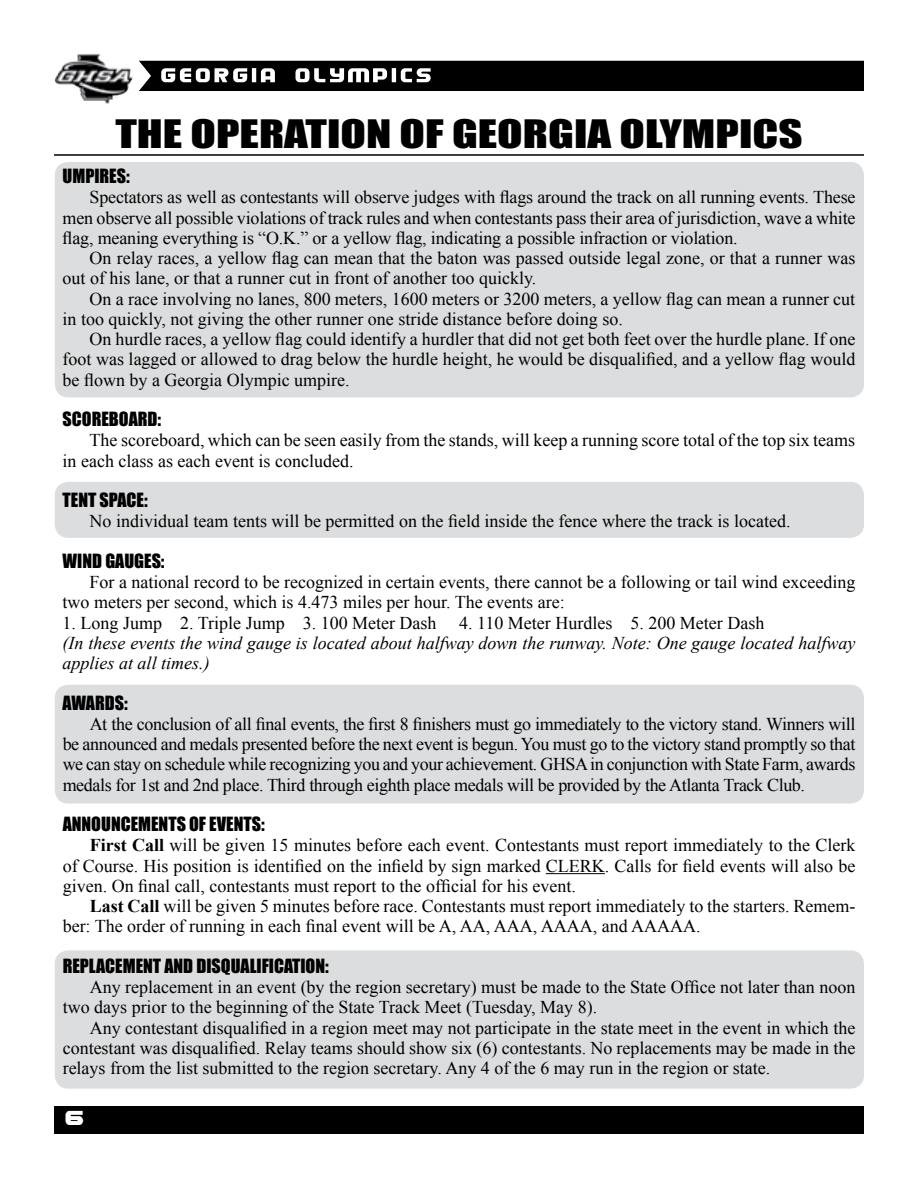
<style>
.page{position:relative;width:918px;height:1188px;background:#fff}
.page>*{position:absolute;margin:0;border:0;box-sizing:border-box;transform-origin:0 0}
.t1{font:36px "Impact";color:#000;scale:1.3 1}
.t2{font:21px "Gemina";color:#fff}
.t3{font:18px/20.2px "Times New Roman";color:#000}
.t4{font:italic 18px/20.2px "Times New Roman";color:#000}
.t5{font:18px "Impact";color:#000}
.s1{font-weight:700}
</style>
<div class="page">
<div style="left:54px;top:1107px;width:810px;height:27px;background:#000"></div>
<img style="left:54px;top:54px;width:80px;height:50px">
<svg style="left:139px;top:61px;width:725px;height:30px;background:#191919"></svg>
<div style="left:55px;top:162px;width:809px;height:235px;background:#dcddde;border-radius:14px"></div>
<div style="left:55px;top:482px;width:809px;height:56px;background:#dcddde;border-radius:13px"></div>
<div style="left:55px;top:685px;width:809px;height:119px;background:#dcddde;border-radius:14px"></div>
<div style="left:55px;top:950px;width:809px;height:139px;background:#dcddde;border-radius:14px"></div>
<hr style="left:546px;top:873px;width:59px;height:1px;background:#000">
<hr style="left:54px;top:154px;width:810px;height:2px;background:#000">
<h1 class="t1" style="left:115px;top:106px;width:530px">THE OPERATION OF GEORGIA OLYMPICS</h1>
<p class="t5" style="left:63px;top:162px;width:69px">UMPIRES:</p>
<p class="t3" style="left:63px;top:187px;width:794px;text-align:justify;text-indent:27px">Spectators as well as contestants will observe judges with flags around the track on all running events. These men observe all possible violations of track rules and when contestants pass their area of jurisdiction, wave a white flag, meaning everything is “O.K.” or a yellow flag, indicating a possible infraction or violation.</p>
<p class="t3" style="left:63px;top:248px;width:794px;text-indent:27px">On relay races, a yellow flag can mean that the baton was passed outside legal zone, or that a runner was out of his lane, or that a runner cut in front of another too quickly.</p>
<p class="t3" style="left:63px;top:288px;width:794px;text-indent:27px">On a race involving no lanes, 800 meters, 1600 meters or 3200 meters, a yellow flag can mean a runner cut in too quickly, not giving the other runner one stride distance before doing so.</p>
<p class="t3" style="left:63px;top:329px;width:794px;text-align:justify;text-indent:27px">On hurdle races, a yellow flag could identify a hurdler that did not get both feet over the hurdle plane. If one foot was lagged or allowed to drag below the hurdle height, he would be disqualified, and a yellow flag would be flown by a Georgia Olympic umpire.</p>
<p class="t5" style="left:63px;top:405px;width:100px">SCOREBOARD:</p>
<p class="t3" style="left:63px;top:430px;width:794px;text-indent:27px">The scoreboard, which can be seen easily from the stands, will keep a running score total of the top six teams in each class as each event is concluded.</p>
<p class="t5" style="left:63px;top:486px;width:87px">TENT SPACE:</p>
<p class="t3" style="left:90px;top:511px;width:702px">No individual team tents will be permitted on the field inside the fence where the track is located.</p>
<p class="t5" style="left:63px;top:547px;width:103px">WIND GAUGES:</p>
<p class="t3" style="left:63px;top:572px;width:794px;text-indent:27px">For a national record to be recognized in certain events, there cannot be a following or tail wind exceeding two meters per second, which is 4.473 miles per hour. The events are:</p>
<p class="t3" style="left:63px;top:612px;width:376px">1. Long Jump 2. Triple Jump 3. 100 Meter Dash</p>
<p class="t3" style="left:459px;top:612px;width:307px">4. 110 Meter Hurdles 5. 200 Meter Dash</p>
<p class="t4" style="left:63px;top:632px;width:794px">(In these events the wind gauge is located about halfway down the runway. Note: One gauge located halfway applies at all times.)</p>
<p class="t5" style="left:63px;top:689px;width:67px">AWARDS:</p>
<p class="t3" style="left:63px;top:714px;width:794px;text-align:justify;text-indent:27px">At the conclusion of all final events, the first 8 finishers must go immediately to the victory stand. Winners will be announced and medals presented before the next event is begun. You must go to the victory stand promptly so that we can stay on schedule while recognizing you and your achievement. GHSA in conjunction with State Farm, awards medals for 1st and 2nd place. Third through eighth place medals will be provided by the Atlanta Track Club.</p>
<p class="t5" style="left:63px;top:810px;width:204px">ANNOUNCEMENTS OF EVENTS:</p>
<p class="t3" style="left:63px;top:835px;width:794px;text-align:justify;text-indent:27px"><span class="s1">First Call</span> will be given 15 minutes before each event. Contestants must report immediately to the Clerk of Course. His position is identified on the infield by sign marked CLERK. Calls for field events will also be given. On final call, contestants must report to the official for his event.</p>
<p class="t3" style="left:63px;top:896px;width:794px;text-indent:27px"><span class="s1">Last Call</span> will be given 5 minutes before race. Contestants must report immediately to the starters. Remem&shy;ber: The order of running in each final event will be A, AA, AAA, AAAA, and AAAAA.</p>
<p class="t5" style="left:63px;top:952px;width:268px">REPLACEMENT AND DISQUALIFICATION:</p>
<p class="t3" style="left:63px;top:977px;width:794px;text-indent:27px">Any replacement in an event (by the region secretary) must be made to the State Office not later than noon two days prior to the beginning of the State Track Meet (Tuesday, May 8).</p>
<p class="t3" style="left:63px;top:1017px;width:794px;text-align:justify;text-indent:27px">Any contestant disqualified in a region meet may not participate in the state meet in the event in which the contestant was disqualified. Relay teams should show six (6) contestants. No replacements may be made in the relays from the list submitted to the region secretary. Any 4 of the 6 may run in the region or state.</p>
<p class="t2" style="left:65px;top:1106px;width:21px">6</p>
</div>
